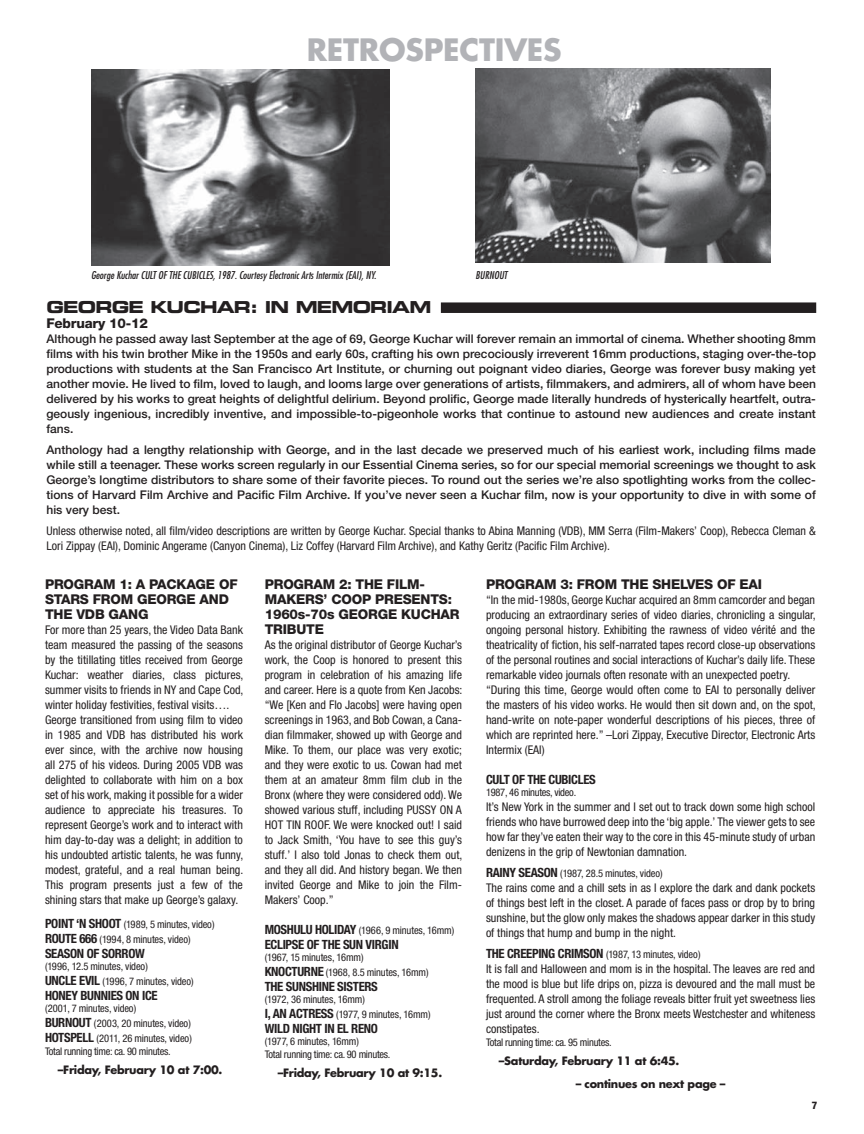
<style>
.page{position:relative;width:864px;height:1134px;background:#fff}
.page>*{position:absolute;margin:0;border:0;box-sizing:border-box;transform-origin:0 0}
.t1{font:700 30px "Futura";letter-spacing:-.01em;color:#b2b3b7}
.t2{font:16.5px "Eurostile Bold Extended Two";letter-spacing:-.05em;color:#231f20}
.t3{font:800 13.5px/15px "Helvetica Neue";letter-spacing:-.015em;color:#231f20}
.t4{font:700 condensed 12.75px "Helvetica Neue";letter-spacing:-.025em;color:#231f20}
.t5{font:condensed 12px/15px "Helvetica Neue";color:#231f20;text-align:justify}
.t6{font:500 12px/15px "Helvetica Neue";color:#231f20;text-align:justify}
.t7{font:700 11.25px "Futura";letter-spacing:-.025em;color:#231f20}
.t8{font:condensed 10.5px/15px "Helvetica Neue";letter-spacing:-.02em;color:#231f20}
.t9{font:italic condensed 10.5px "Futura";color:#231f20}
.t10{font:800 condensed 10.5px "Helvetica Neue";color:#231f20}
.s1{font-weight:700;font-size:12.75px}
</style>
<div class="page">
<div style="left:441px;top:302px;width:375px;height:11px;background:#231f20"></div>
<img style="left:475px;top:69px;width:296px;height:193px">
<img style="left:91px;top:69px;width:299px;height:196px">
<h1 class="t1" style="left:307px;top:29px;width:256px">retrospectives</h1>
<p class="t9" style="left:91px;top:269px;width:287px">George Kuchar CULT OF THE CUBICLES, 1987. Courtesy Electronic Arts Intermix (EAI), NY.</p>
<p class="t9" style="left:475px;top:269px;width:33px">BURNOUT</p>
<h2 class="t2" style="left:46px;top:295px;width:386px">GEORGE KUCHAR: IN MEMORIAM</h2>
<p class="t3" style="left:46px;top:315px;width:103px">February 10-12</p>
<p class="t6" style="left:46px;top:331px;width:771px">Although he passed away last September at the age of 69, George Kuchar will forever remain an immortal of cinema. Whether shooting 8mm films with his twin brother Mike in the 1950s and early 60s, crafting his own precociously irreverent 16mm productions, staging over-the-top productions with students at the San Francisco Art Institute, or churning out poignant video diaries, George was forever busy making yet another movie. He lived to film, loved to laugh, and looms large over generations of artists, filmmakers, and admirers, all of whom have been delivered by his works to great heights of delightful delirium. Beyond prolific, George made literally hundreds of hysterically heartfelt, outra&shy;geously ingenious, incredibly inventive, and impossible-to-pigeonhole works that continue to astound new audiences and create instant fans.</p>
<p class="t6" style="left:46px;top:442px;width:771px">Anthology had a lengthy relationship with George, and in the last decade we preserved much of his earliest work, including films made while still a teenager. These works screen regularly in our Essential Cinema series, so for our special memorial screenings we thought to ask George’s longtime distributors to share some of their favorite pieces. To round out the series we’re also spotlighting works from the collec&shy;tions of Harvard Film Archive and Pacific Film Archive. If you’ve never seen a Kuchar film, now is your opportunity to dive in with some of his very best.</p>
<p class="t5" style="left:46px;top:523px;width:771px">Unless otherwise noted, all film/video descriptions are written by George Kuchar. Special thanks to Abina Manning (vDB), MM Serra (Film-Makers’ coop), Rebecca cleman &amp;<br>Lori Zippay (EAI), Dominic Angerame (canyon cinema), Liz coffey (Harvard Film Archive), and Kathy Geritz (Pacific Film Archive).</p>
<p class="t3" style="left:45px;top:576px;width:194px">PROGRAM 1: A PACKAGE OF<br>STARS FROM GEORGE AND<br>THE VDB GANG</p>
<p class="t5" style="left:45px;top:622px;width:200px;text-align:left">For more than 25 years, the video Data Bank team measured the passing of the seasons by the titillating titles received from George Kuchar: weather diaries, class pictures, summer visits to friends in NY and cape cod, winter holiday festivities, festival visits….<br>George transitioned from using film to video in 1985 and vDB has distributed his work ever since, with the archive now housing all 275 of his videos. During 2005 vDB was delighted to collaborate with him on a box set of his work, making it possible for a wider audience to appreciate his treasures. To represent George’s work and to interact with him day-to-day was a delight; in addition to his undoubted artistic talents, he was funny, modest, grateful, and a real human being.<br>This program presents just a few of the shining stars that make up George’s galaxy.</p>
<p class="t8" style="left:45px;top:916px;width:171px"><span class="s1">POINT ‘N SHOOT</span> (1989, 5 minutes, video)<br><span class="s1">ROUTE 666</span> (1994, 8 minutes, video)</p>
<p class="t4" style="left:45px;top:946px;width:101px">SEASON OF SORROW</p>
<p class="t8" style="left:45px;top:958px;width:150px">(1996, 12.5 minutes, video)<br><span class="s1">UNCLE EVIL</span> (1996, 7 minutes, video)</p>
<p class="t4" style="left:45px;top:988px;width:114px">HONEY BUNNIES ON ICE</p>
<p class="t8" style="left:45px;top:1000px;width:148px">(2001, 7 minutes, video)<br><span class="s1">BURNOUT</span> (2003, 20 minutes, video)<br><span class="s1">HOTSPELL</span> (2011, 26 minutes, video)</p>
<p class="t8" style="left:45px;top:1044px;width:127px">Total running time: ca. 90 minutes.</p>
<p class="t7" style="left:58px;top:1061px;width:166px">–Friday, February 10 at 7:00.</p>
<p class="t3" style="left:265px;top:576px;width:196px">PROGRAM 2: THE FILM-<br>MAKERS’ COOP PRESENTS:<br>1960s-70s GEORGE KUCHAR<br>TRIBUTE</p>
<p class="t5" style="left:265px;top:637px;width:199px">As the original distributor of George Kuchar’s work, the coop is honored to present this program in celebration of his amazing life and career. Here is a quote from Ken Jacobs: “We [Ken and Flo Jacobs] were having open screenings in 1963, and Bob cowan, a cana&shy;dian filmmaker, showed up with George and Mike. To them, our place was very exotic; and they were exotic to us. cowan had met them at an amateur 8mm film club in the Bronx (where they were considered odd). We showed various stuff, including PUSSY ON A HOT TIN ROOF. We were knocked out! I said to Jack Smith, ‘You have to see this guy’s stuff.’ I also told Jonas to check them out, and they all did. And history began. We then invited George and Mike to join the Film-Makers’ coop.”</p>
<p class="t8" style="left:265px;top:922px;width:191px"><span class="s1">MOSHULU HOLIDAY</span> (1966, 9 minutes, 16mm)</p>
<p class="t4" style="left:265px;top:937px;width:135px">ECLIPSE OF THE SUN VIRGIN</p>
<p class="t8" style="left:265px;top:949px;width:166px">(1967, 15 minutes, 16mm)<br><span class="s1">KNOCTURNE</span> (1968, 8.5 minutes, 16mm)</p>
<p class="t4" style="left:265px;top:979px;width:115px">THE SUNSHINE SISTERS</p>
<p class="t8" style="left:265px;top:991px;width:167px">(1972, 36 minutes, 16mm)<br><span class="s1">I, AN ACTRESS</span> (1977, 9 minutes, 16mm)</p>
<p class="t4" style="left:265px;top:1021px;width:115px">WILD NIGHT IN EL RENO</p>
<p class="t8" style="left:265px;top:1034px;width:127px;line-height:13.5px">(1977, 6 minutes, 16mm)<br>Total running time: ca. 90 minutes.</p>
<p class="t7" style="left:278px;top:1064px;width:166px">–Friday, February 10 at 9:15.</p>
<p class="t3" style="left:486px;top:576px;width:278px">PROGRAM 3: FROM THE SHELVES OF EAI</p>
<p class="t5" style="left:486px;top:592px;width:331px;text-align:left">“In the mid-1980s, George Kuchar acquired an 8mm camcorder and began producing an extraordinary series of video diaries, chronicling a singular, ongoing personal history. Exhibiting the rawness of video vérité and the theatricality of fiction, his self-narrated tapes record close-up observations of the personal routines and social interactions of Kuchar’s daily life. These remarkable video journals often resonate with an unexpected poetry. “During this time, George would often come to EAI to personally deliver the masters of his video works. He would then sit down and, on the spot, hand-write on note-paper wonderful descriptions of his pieces, three of which are reprinted here.” –Lori Zippay, Executive Director, Electronic Arts Intermix (EAI)</p>
<p class="t4" style="left:486px;top:772px;width:111px">CULT OF THE CUBICLES</p>
<p class="t8" style="left:486px;top:784px;width:92px">1987, 46 minutes, video.</p>
<p class="t5" style="left:486px;top:799px;width:331px">It’s New York in the summer and I set out to track down some high school friends who have burrowed deep into the ‘big apple.’ The viewer gets to see how far they’ve eaten their way to the core in this 45-minute study of urban denizens in the grip of Newtonian damnation.</p>
<p class="t8" style="left:486px;top:865px;width:178px"><span class="s1">RAINY SEASON</span> (1987, 28.5 minutes, video)</p>
<p class="t5" style="left:486px;top:880px;width:331px">The rains come and a chill sets in as I explore the dark and dank pockets of things best left in the closet. A parade of faces pass or drop by to bring sunshine, but the glow only makes the shadows appear darker in this study of things that hump and bump in the night.</p>
<p class="t8" style="left:486px;top:946px;width:216px"><span class="s1">THE CREEPING CRIMSON</span> (1987, 13 minutes, video)</p>
<p class="t5" style="left:486px;top:961px;width:331px">It is fall and Halloween and mom is in the hospital. The leaves are red and the mood is blue but life drips on, pizza is devoured and the mall must be frequented. A stroll among the foliage reveals bitter fruit yet sweetness lies just around the corner where the Bronx meets Westchester and whiteness constipates.</p>
<p class="t8" style="left:486px;top:1035px;width:127px">Total running time: ca. 95 minutes.</p>
<p class="t7" style="left:499px;top:1052px;width:182px">–saturday, February 11 at 6:45.</p>
<p class="t7" style="left:576px;top:1076px;width:151px">– continues on next page –</p>
<p class="t10" style="left:812px;top:1099px;width:7px">7</p>
</div>
